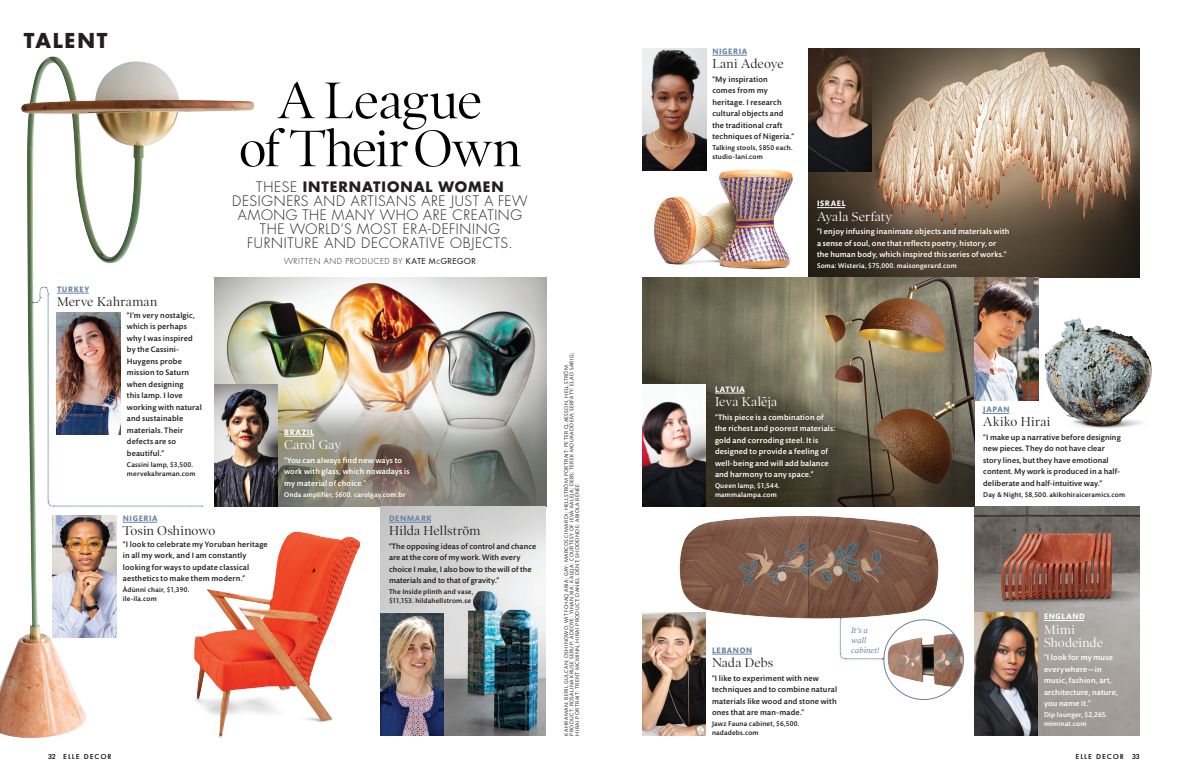
<style>
.page{position:relative;width:1188px;height:783px;background:#fff}
.page>*{position:absolute;margin:0;border:0;box-sizing:border-box;transform-origin:0 0}
.t1{font:52px/48px "Poynter OS Display";letter-spacing:-.01em;color:#000001;text-align:center}
.section_only{font:700 20px "Futura";letter-spacing:.09em;color:#231f20}
.deck{font:300 14px/14px "Futura";letter-spacing:.045em;color:#231f20;text-align:center}
.designer_name_K_O{font:13px/13px "Poynter OS Display";letter-spacing:.005em;color:#fff}
.designer_name_100k{font:13px "Poynter OS Display";letter-spacing:.02em;color:#231f20}
.talent__PQ{font:13px "Poynter OS Display";letter-spacing:.005em;color:#231f20}
.designer_name_100k-2{font:13px "Poynter OS Display";letter-spacing:.04em;color:#231f20}
.talent__PQ-2{font:500 8px/11.5px "Mundo Sans Pro";letter-spacing:.025em;color:#231f20}
.talent__PQ_k_o{font:500 8px/11.5px "Mundo Sans Pro";letter-spacing:.025em;color:#fff}
.talent__PQ-3{font:500 8px/11.5px "Mundo Sans Pro";letter-spacing:.025em;color:#fff}
.talent-country{font:700 8px "Mundo Sans Pro";letter-spacing:.08em;color:#6881a5}
.produce____photo_nam{font:300 8px "Futura";letter-spacing:.08em;color:#231f20}
.talent-country_k_o{font:700 8px "Mundo Sans Pro";letter-spacing:.08em;color:#fff}
.t2{font:italic 8px/10px "Poynter OS Text One L";letter-spacing:.005em;color:#6881a5}
.talent-country-2{font:700 8px "Mundo Sans Pro";letter-spacing:.08em;color:#fff}
.talent_price_url{font:500 7px/9px "Mundo Sans Pro";letter-spacing:.03em;color:#231f20}
.talent_price_url_k{font:500 7px/9px "Mundo Sans Pro";letter-spacing:.03em;color:#fff}
.talent_price_url-2{font:500 7px "Mundo Sans Pro";letter-spacing:.03em;color:#fff}
.runfoot{font:6.5px "Futura";letter-spacing:.22em;color:#231f20}
.folio{font:6.5px "Futura";color:#231f20}
.guttercredit{font:5.5px/5.5px "Mundo Sans Pro";letter-spacing:.065em;color:#231f20}
.s1{font-weight:700}
.s2{font-weight:400}
.s3{font-weight:400;font-size:5.6px}
</style>
<div class="page">
<img style="left:0;top:56px;width:257px;height:682px">
<svg style="left:32px;top:287px;width:171px;height:220px"></svg>
<img style="left:808px;top:48px;width:332px;height:229px">
<img style="left:648px;top:161px;width:145px;height:109px">
<img style="left:642px;top:277px;width:332px;height:229px">
<img style="left:214px;top:277px;width:332px;height:229px">
<img style="left:380px;top:506px;width:166px;height:229px">
<img style="left:656px;top:506px;width:304px;height:123px">
<img style="left:808px;top:48px;width:64px;height:123px">
<img style="left:53px;top:516px;width:64px;height:122px">
<img style="left:974px;top:506px;width:166px;height:229px">
<img style="left:974px;top:277px;width:64px;height:123px">
<img style="left:642px;top:48px;width:64px;height:122px">
<img style="left:974px;top:612px;width:64px;height:123px">
<img style="left:57px;top:312px;width:64px;height:122px">
<img style="left:214px;top:384px;width:64px;height:122px">
<img style="left:884px;top:631px;width:79px;height:57px">
<div style="left:884px;top:619px;width:80px;height:81px;border:1px solid #6881a5;border-radius:50%"></div>
<svg style="left:840px;top:618px;width:44px;height:42px"></svg>
<img style="left:190px;top:528px;width:171px;height:210px">
<img style="left:642px;top:384px;width:64px;height:122px">
<img style="left:380px;top:613px;width:64px;height:122px">
<img style="left:642px;top:612px;width:64px;height:123px">
<img style="left:1044px;top:318px;width:108px;height:111px">
<hr style="left:389px;top:522px;width:42px;height:1px;background:#6881a5">
<svg style="left:817px;top:207px;width:28px;height:1px"></svg>
<hr style="left:123px;top:522px;width:34px;height:1px;background:#6881a5">
<hr style="left:57px;top:293px;width:32px;height:1px;background:#6881a5">
<hr style="left:1044px;top:620px;width:40px;height:1px;background:#fff">
<svg style="left:983px;top:413px;width:26px;height:1px"></svg>
<hr style="left:712px;top:654px;width:40px;height:1px;background:#6881a5">
<hr style="left:712px;top:55px;width:35px;height:1px;background:#6881a5">
<hr style="left:715px;top:393px;width:30px;height:1px;background:#fff">
<hr style="left:284px;top:436px;width:30px;height:1px;background:#fff">
<p class="section_only" style="left:24px;top:27px;width:85px">TALENT</p>
<p class="talent-country" style="left:57px;top:284px;width:34px">TURKEY</p>
<p class="designer_name_100k-2" style="left:57px;top:295px;width:102px">Merve Kahraman</p>
<p class="t1" style="left:239px;top:77px;width:284px">A League<br>of Their Own</p>
<p class="deck" style="left:232px;top:181px;width:297px">THESE <span class="s1">INTERNATIONAL WOMEN<br></span>DESIGNERS AND ARTISANS ARE JUST A FEW<br>AMONG THE MANY WHO ARE CREATING<br>THE WORLD’S MOST ERA-DEFINING<br>FURNITURE AND DECORATIVE OBJECTS.</p>
<p class="produce____photo_nam" style="left:284px;top:256px;width:193px">WRITTEN AND PRODUCED BY <span class="s2">KATE M</span><span class="s3">c</span><span class="s2">GREGOR</span></p>
<p class="talent__PQ-2" style="left:127px;top:310px;width:76px">“I’m very nostalgic, which is perhaps why I was inspired by the Cassini-<br>Huygens probe mission to Saturn when designing<br>this lamp. I love working with natural and sustainable materials. Their defects are so beautiful.”</p>
<p class="talent_price_url" style="left:127px;top:460px;width:70px">Cassini lamp, $3,500. mervekahraman.com</p>
<p class="talent-country" style="left:123px;top:513px;width:36px">NIGERIA</p>
<p class="talent__PQ" style="left:123px;top:524px;width:94px">Tosin Oshinowo</p>
<p class="talent__PQ-2" style="left:123px;top:538px;width:146px">“I look to celebrate my Yoruban heritage in all my work, and I am constantly looking for ways to update classical aesthetics to make them modern.”</p>
<p class="talent_price_url" style="left:123px;top:585px;width:68px">Àdùnní chair, $1,390. ile-ila.com</p>
<p class="talent-country_k_o" style="left:284px;top:427px;width:32px">BRAZIL</p>
<p class="designer_name_K_O" style="left:284px;top:438px;width:59px">Carol Gay</p>
<p class="talent__PQ_k_o" style="left:284px;top:454px;width:127px">“You can always find new ways to work with glass, which nowadays is my material of choice.”</p>
<p class="talent_price_url_k" style="left:284px;top:490px;width:123px">Onda amplifier, $600. carolgay.com.br</p>
<p class="talent-country" style="left:389px;top:513px;width:44px">DENMARK</p>
<p class="designer_name_100k" style="left:389px;top:524px;width:93px">Hilda Hellström</p>
<p class="talent__PQ-2" style="left:389px;top:540px;width:149px">“The opposing ideas of control and chance are at the core of my work. With every choice I make, I also bow to the will of the materials and to that of gravity.”</p>
<p class="talent_price_url" style="left:389px;top:587px;width:86px">The Inside plinth and vase, $11,153. hildahellstrom.se</p>
<p class="guttercredit" style="left:563px;top:736px;width:384px;rotate:-90deg">KAHRAMAN: BERIL GULCAN; OSHINOWO: WITFCHAQ ABIA; GAY: MARCOS CIMARDI; HELLSTRÖM PORTRAIT: PETER CLAESSON, HELLSTRÖM<br>PRODUCT: ROSALINA KRUSE SERUP; ADEOYE: YINAN XIA; KALEJA: COURTESY OF IEVA KALEJA; DEBS: TEREK MOUKADDEM; SERFATY: ELAD SARIG;<br>HIRAI PORTRAIT: TRENT MCMINN, HIRAI PRODUCT: DANIEL DENT; SHODEINDE: ABIOLA RENEE</p>
<p class="talent-country" style="left:712px;top:46px;width:36px">NIGERIA</p>
<p class="designer_name_100k" style="left:712px;top:57px;width:73px">Lani Adeoye</p>
<p class="talent__PQ-2" style="left:712px;top:73px;width:83px">“My inspiration<br>comes from my heritage. I research cultural objects and the traditional craft techniques of Nigeria.”</p>
<p class="talent_price_url" style="left:712px;top:143px;width:82px">Talking stools, $850 each. studio-lani.com</p>
<p class="talent-country_k_o" style="left:817px;top:199px;width:30px">ISRAEL</p>
<p class="designer_name_K_O" style="left:817px;top:210px;width:77px">Ayala Serfaty</p>
<p class="talent__PQ-3" style="left:817px;top:226px;width:194px">“I enjoy infusing inanimate objects and materials with a sense of soul, one that reflects poetry, history, or the human body, which inspired this series of works.”</p>
<p class="talent_price_url-2" style="left:817px;top:262px;width:141px">Soma: Wisteria, $75,000. maisongerard.com</p>
<p class="talent-country-2" style="left:715px;top:384px;width:32px">LATVIA</p>
<p class="designer_name_K_O" style="left:715px;top:395px;width:64px">Ieva Kale¯ja</p>
<p class="talent__PQ_k_o" style="left:715px;top:411px;width:122px">“This piece is a combination of the richest and poorest materials: gold and corroding steel. It is designed to provide a feeling of well-being and will add balance and harmony to any space.”</p>
<p class="talent_price_url_k" style="left:715px;top:481px;width:66px">Queen lamp, $1,544. mammalampa.com</p>
<p class="talent-country" style="left:712px;top:645px;width:42px">LEBANON</p>
<p class="designer_name_100k" style="left:712px;top:655px;width:63px">Nada Debs</p>
<p class="talent__PQ-2" style="left:712px;top:672px;width:127px">“I like to experiment with new techniques and to combine natural materials like wood and stone with ones that are man-made.”</p>
<p class="talent_price_url" style="left:712px;top:719px;width:89px">Jawz Fauna cabinet, $6,500. nadadebs.com</p>
<p class="t2" style="left:851px;top:625px;width:30px">It’s a wall cabinet!</p>
<p class="talent-country" style="left:983px;top:405px;width:28px">JAPAN</p>
<p class="designer_name_100k" style="left:983px;top:415px;width:69px">Akiko Hirai</p>
<p class="talent__PQ-2" style="left:983px;top:432px;width:139px">“I make up a narrative before designing new pieces. They do not have clear story lines, but they have emotional content. My work is produced in a half&shy;deliberate and half-intuitive way.”</p>
<p class="talent_price_url" style="left:983px;top:490px;width:143px">Day &amp; Night, $8,500. akikohiraiceramics.com</p>
<p class="talent-country_k_o" style="left:1044px;top:612px;width:42px">ENGLAND</p>
<p class="designer_name_K_O" style="left:1044px;top:623px;width:61px">Mimi<br>Shodeinde</p>
<p class="talent__PQ_k_o" style="left:1044px;top:652px;width:75px">“I look for my muse everywhere—in music, fashion, art, architecture, nature, you name it.”</p>
<p class="talent_price_url_k" style="left:1044px;top:710px;width:65px">Dip lounger, $2,265. miminat.com</p>
<p class="folio" style="left:48px;top:752px;width:9px">32</p>
<p class="runfoot" style="left:64px;top:752px;width:49px">ELLE DECOR</p>
<p class="runfoot" style="left:1076px;top:752px;width:49px">ELLE DECOR</p>
<p class="folio" style="left:1132px;top:752px;width:9px">33</p>
</div>
